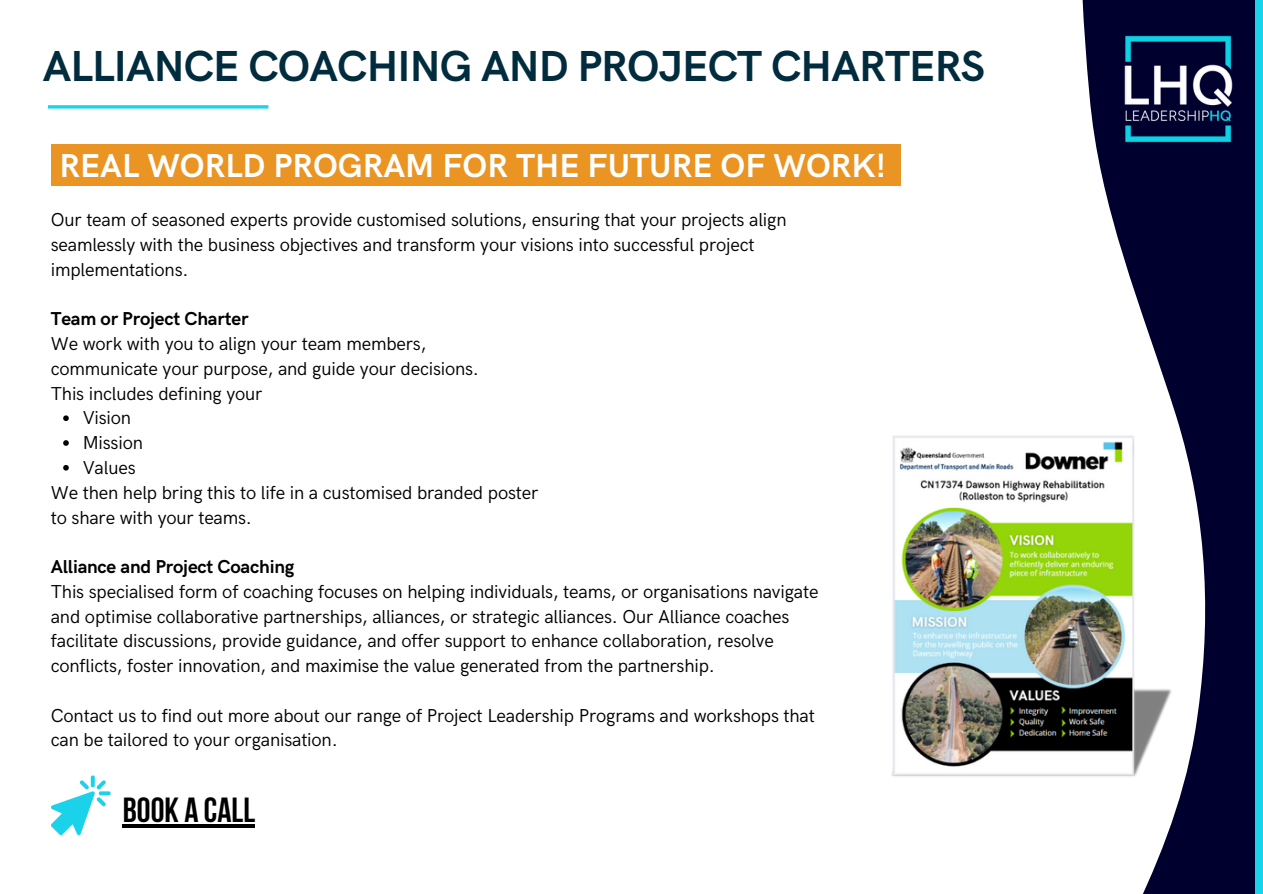
<style>
.page{position:relative;width:1263px;height:894px;background:#fff}
.page>*{position:absolute;margin:0;border:0;box-sizing:border-box;transform-origin:0 0}
.t1{font:700 43.5px "HK Grotesk";letter-spacing:-.02em;color:#012c3d}
.t2{font:700 34.8px "Bebas Neue";color:#000}
.t3{font:700 33.3px "HK Grotesk";color:#fff}
.t4{font:18.75px/24.8px "HK Grotesk";letter-spacing:-.01em;color:#000}
.t5{font:700 18.75px "HK Grotesk";letter-spacing:-.01em;color:#000}
</style>
<div class="page">
<svg style="left:63px;top:415px;width:6px;height:6px"></svg>
<svg style="left:63px;top:440px;width:6px;height:5px"></svg>
<svg style="left:63px;top:465px;width:6px;height:5px"></svg>
<img style="left:892px;top:435px;width:101px;height:342px">
<svg style="left:51px;top:775px;width:59px;height:59px"></svg>
<svg style="left:123px;top:824px;width:132px;height:3px"></svg>
<svg style="left:993px;top:266px;width:262px;height:627px"></svg>
<img style="left:1082px;top:0;width:173px;height:266px">
<div style="left:1255px;top:0;width:8px;height:893px;background:#1ad3eb"></div>
<div style="left:51px;top:145px;width:849px;height:41px;background:#ea9423"></div>
<hr style="left:48px;top:105px;width:220px;height:3px;background:#1ad3eb">
<p class="t1" style="left:43px;top:41px;width:944px">ALLIANCE COACHING AND PROJECT CHARTERS</p>
<p class="t3" style="left:59px;top:147px;width:828px">REAL WORLD PROGRAM FOR THE FUTURE OF WORK!</p>
<p class="t4" style="left:51px;top:208px;width:737px">Our team of seasoned experts provide customised solutions, ensuring that your projects align seamlessly with the business objectives and transform your visions into successful project implementations.</p>
<p class="t5" style="left:51px;top:308px;width:199px">Team or Project Charter</p>
<h1 class="t4" style="left:51px;top:332px;width:377px">We work with you to align your team members,</h1>
<p class="t4" style="left:51px;top:357px;width:430px">communicate your purpose, and guide your decisions.</p>
<h2 class="t4" style="left:51px;top:381px;width:213px">This includes defining your</h2>
<p class="t4" style="left:83px;top:406px;width:50px">Vision</p>
<p class="t4" style="left:83px;top:431px;width:62px">Mission</p>
<p class="t4" style="left:83px;top:456px;width:54px">Values</p>
<p class="t4" style="left:51px;top:480px;width:489px">We then help bring this to life in a customised branded poster</p>
<p class="t4" style="left:51px;top:505px;width:203px">to share with your teams.</p>
<p class="t5" style="left:51px;top:556px;width:245px">Alliance and Project Coaching</p>
<p class="t4" style="left:51px;top:579px;width:769px">This specialised form of coaching focuses on helping individuals, teams, or organisations navigate and optimise collaborative partnerships, alliances, or strategic alliances. Our Alliance coaches facilitate discussions, provide guidance, and offer support to enhance collaboration, resolve conflicts, foster innovation, and maximise the value generated from the partnership.</p>
<p class="t4" style="left:51px;top:703px;width:766px">Contact us to find out more about our range of Project Leadership Programs and workshops that can be tailored to your organisation.</p>
<p class="t2" style="left:123px;top:795px;width:134px">BOOK A CALL</p>
</div>
